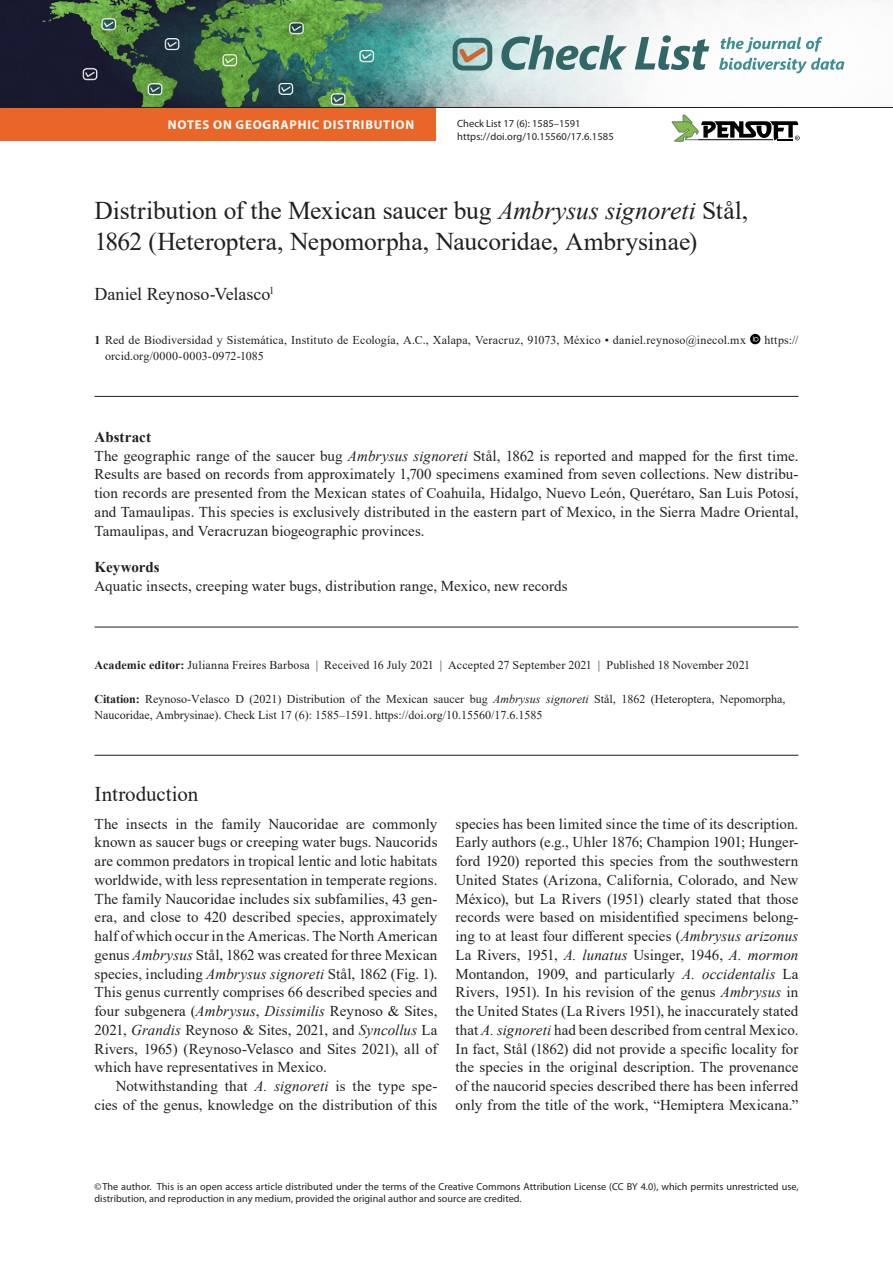
<style>
.page{position:relative;width:893px;height:1263px;background:#fff}
.page>*{position:absolute;margin:0;border:0;box-sizing:border-box;transform-origin:0 0}
.N_title{font:25.5px/30.6px "Times New Roman";letter-spacing:-.005em;color:#231f20}
.Head_-_Introduction{font:21px "Times New Roman";letter-spacing:-.005em;color:#231f20}
.N_authors{font:18px "Times New Roman";letter-spacing:-.005em;color:#231f20}
.Body_-_Indented{font:15px/18.8px "Times New Roman";letter-spacing:.005em;color:#231f20;text-align:right}
.Body_-_Non-ind__spac{font:15px/18.8px "Times New Roman";letter-spacing:.005em;color:#231f20;text-align:justify}
.N_abstract_txt{font:15px/18.8px "Times New Roman";letter-spacing:.01em;color:#231f20;text-align:justify}
.N_keywords_txt{font:15px "Times New Roman";letter-spacing:.005em;color:#231f20}
.N_abstract{font:700 15px "Times New Roman";letter-spacing:.005em;color:#231f20}
.N_keywords{font:700 15px "Times New Roman";color:#231f20}
.t1{font:700 12.75px "Myriad Pro";letter-spacing:.06em;color:#fff}
.N_citation{font:12px/15.9px "Times New Roman";color:#231f20}
.New_Corresp_author{font:12px "Times New Roman";letter-spacing:.01em;color:#231f20}
.t2{font:10.5px/12.8px "Myriad Pro";letter-spacing:.01em;color:#231f20}
.copyright{font:10.2px/12.3px "Myriad Pro";letter-spacing:.005em;color:#231f20}
.s1{font-style:italic}
.s2{font-weight:700}
</style>
<div class="page">
<img style="left:0;top:0;width:892px;height:107px">
<svg style="left:453px;top:38px;width:39px;height:33px"></svg>
<svg style="left:501px;top:35px;width:126px;height:35px;background:#98b5b5"></svg>
<svg style="left:635px;top:35px;width:74px;height:35px"></svg>
<svg style="left:719px;top:37px;width:125px;height:36px"></svg>
<svg style="left:672px;top:115px;width:128px;height:27px"></svg>
<hr style="left:94px;top:396px;width:704px;height:1px;background:#231f20">
<hr style="left:94px;top:627px;width:704px;height:1px;background:#231f20">
<svg style="left:750px;top:334px;width:10px;height:10px"></svg>
<hr style="left:94px;top:755px;width:704px;height:1px;background:#231f20">
<div style="left:0;top:108px;width:436px;height:32px;background:#e96628"></div>
<hr style="left:0;top:107px;width:893px;height:1px;background:#231f20">
<p class="t1" style="left:168px;top:116px;width:248px">NOTES ON GEOGRAPHIC DISTRIBUTION</p>
<p class="t2" style="left:457px;top:117px;width:158px">Check List 17 (6): 1585–1591 https://doi.org/10.15560/17.6.1585</p>
<p class="N_title" style="left:94px;top:195px;width:655px">Distribution of the Mexican saucer bug <span class="s1">Ambrysus signoreti</span> Stål,<br>1862 (Heteroptera, Nepomorpha, Naucoridae, Ambrysinae)</p>
<p class="N_authors" style="left:94px;top:281px;width:181px">Daniel Reynoso-Velasco<sup>1</sup></p>
<p class="New_Corresp_author" style="left:94px;top:332px;width:653px"><span class="s2">1</span> Red de Biodiversidad y Sistemática, Instituto de Ecología, A.C., Xalapa, Veracruz, 91073, México • daniel.reynoso@inecol.mx</p>
<p class="New_Corresp_author" style="left:764px;top:332px;width:36px">https://</p>
<p class="New_Corresp_author" style="left:105px;top:348px;width:160px">orcid.org/0000-0003-0972-1085</p>
<p class="N_abstract" style="left:94px;top:426px;width:58px">Abstract</p>
<p class="N_abstract_txt" style="left:94px;top:446px;width:705px">The geographic range of the saucer bug <span class="s1">Ambrysus signoreti</span> Stål, 1862 is reported and mapped for the first time.<br>Results are based on records from approximately 1,700 specimens examined from seven collections. New distribu&shy;tion records are presented from the Mexican states of Coahuila, Hidalgo, Nuevo León, Querétaro, San Luis Potosí, and Tamaulipas. This species is exclusively distributed in the eastern part of Mexico, in the Sierra Madre Oriental, Tamaulipas, and Veracruzan biogeographic provinces.</p>
<p class="N_keywords" style="left:94px;top:557px;width:67px">Keywords</p>
<p class="N_keywords_txt" style="left:94px;top:576px;width:475px">Aquatic insects, creeping water bugs, distribution range, Mexico, new records</p>
<p class="N_citation" style="left:94px;top:657px;width:657px"><span class="s2">Academic editor:</span> Julianna Freires Barbosa | Received 16 July 2021 | Accepted 27 September 2021 | Published 18 November 2021</p>
<p class="N_citation" style="left:94px;top:691px;width:693px"><span class="s2">Citation:</span> Reynoso-Velasco D (2021) Distribution of the Mexican saucer bug <span class="s1">Ambrysus signoreti</span> Stål, 1862 (Heteroptera, Nepomorpha,<br>Naucoridae, Ambrysinae). Check List 17 (6): 1585–1591. https://doi.org/10.15560/17.6.1585</p>
<p class="Head_-_Introduction" style="left:94px;top:779px;width:105px">Introduction</p>
<p class="Body_-_Non-ind__spac" style="left:94px;top:814px;width:345px">The insects in the family Naucoridae are commonly known as saucer bugs or creeping water bugs. Naucorids are common predators in tropical lentic and lotic habitats worldwide, with less representation in temperate regions.<br>The family Naucoridae includes six subfamilies, 43 gen&shy;era, and close to 420 described species, approximately half of which occur in the Americas. The North American genus <span class="s1">Ambrysus</span> Stål, 1862 was created for three Mexican species, including <span class="s1">Ambrysus signoreti</span> Stål, 1862 (Fig. 1).<br>This genus currently comprises 66 described species and four subgenera (<span class="s1">Ambrysus</span>, <span class="s1">Dissimilis</span> Reynoso &amp; Sites, 2021, <span class="s1">Grandis</span> Reynoso &amp; Sites, 2021, and <span class="s1">Syncollus</span> La Rivers, 1965) (Reynoso-Velasco and Sites 2021), all of which have representatives in Mexico.</p>
<p class="Body_-_Indented" style="left:94px;top:1076px;width:344px">Notwithstanding that <span class="s1">A. signoreti</span> is the type spe&shy;cies of the genus, knowledge on the distribution of this</p>
<p class="Body_-_Indented" style="left:455px;top:814px;width:344px;text-align:justify">species has been limited since the time of its description.<br>Early authors (e.g., Uhler 1876; Champion 1901; Hunger&shy;ford 1920) reported this species from the southwestern United States (Arizona, California, Colorado, and New México), but La Rivers (1951) clearly stated that those records were based on misidentified specimens belong&shy;ing to at least four different species (<span class="s1">Ambrysus arizonus </span>La Rivers, 1951, <span class="s1">A. lunatus</span> Usinger, 1946, <span class="s1">A. mormon </span>Montandon, 1909, and particularly <span class="s1">A. occidentalis</span> La Rivers, 1951). In his revision of the genus <span class="s1">Ambrysus</span> in the United States (La Rivers 1951), he inaccurately stated that <span class="s1">A. signoreti</span> had been described from central Mexico.<br>In fact, Stål (1862) did not provide a specific locality for the species in the original description. The provenance of the naucorid species described there has been inferred only from the title of the work, “Hemiptera Mexicana.”</p>
<p class="copyright" style="left:94px;top:1180px;width:706px">©The author. This is an open access article distributed under the terms of the Creative Commons Attribution License (CC BY 4.0), which permits unrestricted use, distribution, and reproduction in any medium, provided the original author and source are credited.</p>
</div>
